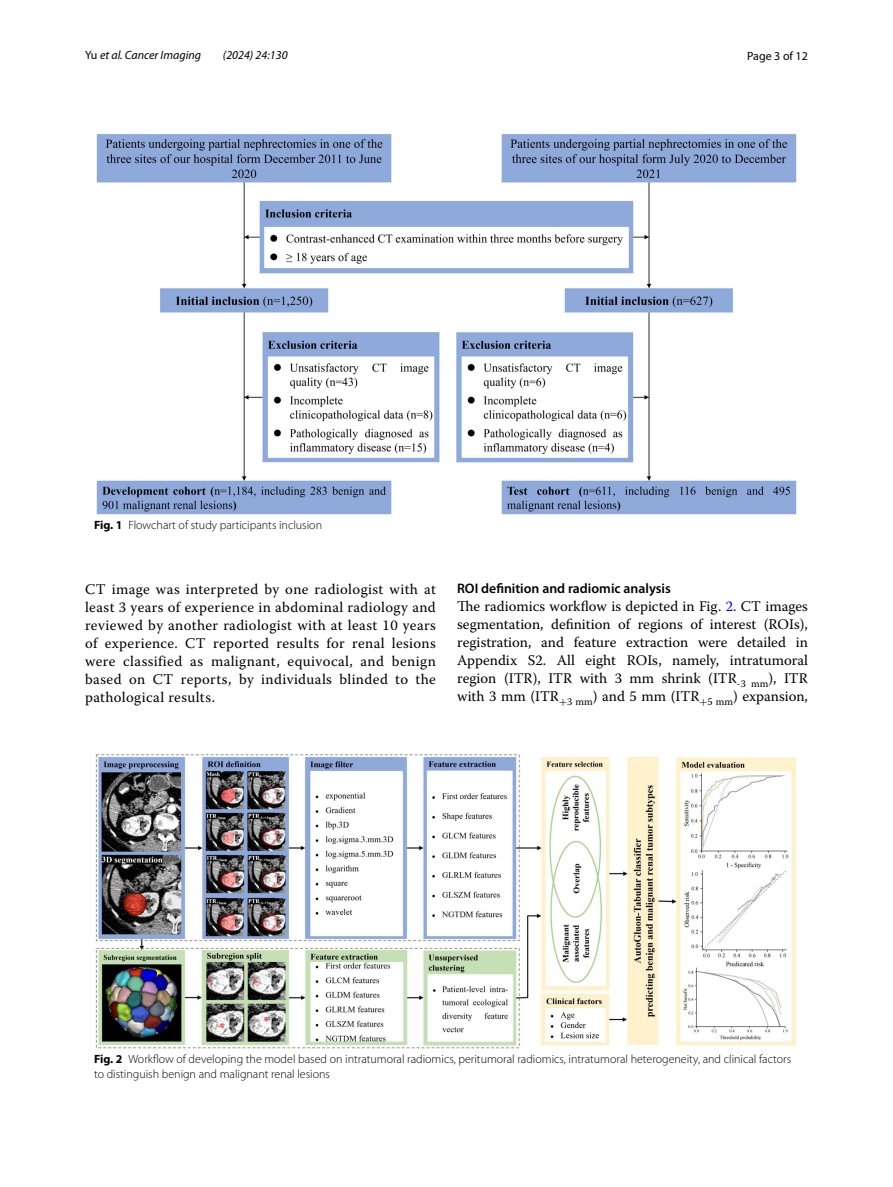
<style>
.page{position:relative;width:893px;height:1187px;background:#fff}
.page>*{position:absolute;margin:0;border:0;box-sizing:border-box;transform-origin:0 0}
.t1{font:14.7px/18px "Warnock Pro";letter-spacing:.015em;color:#000;text-align:justify}
.t2{font:600 13.8px "Myriad Pro";color:#000}
.t3{font:300 12px/15px "Myriad Pro";color:#000}
.t4{font:italic 12px "Myriad Pro";color:#000}
.t5{font:12px "Myriad Pro";color:#000}
.s1{font-style:normal}
.s2{font-weight:700}
.s3{color:#00f}
</style>
<div class="page">
<img style="left:96px;top:134px;width:701px;height:380px">
<img style="left:96px;top:754px;width:701px;height:294px">
<p class="t4" style="left:85px;top:48px;width:118px"><span class="s1">Yu</span> et al. Cancer Imaging</p>
<p class="t4" style="left:223px;top:48px;width:66px">(2024) 24:130</p>
<p class="t5" style="left:747px;top:48px;width:62px">Page 3 of 12</p>
<p class="t3" style="left:94px;top:518px;width:230px"><span class="s2">Fig. 1</span> Flowchart of study participants inclusion</p>
<p class="t1" style="left:85px;top:579px;width:352px">CT image was interpreted by one radiologist with at least 3 years of experience in abdominal radiology and reviewed by another radiologist with at least 10 years of experience. CT reported results for renal lesions were classified as malignant, equivocal, and benign based on CT reports, by individuals blinded to the pathological results.</p>
<p class="t2" style="left:457px;top:580px;width:215px">ROI definition and radiomic analysis</p>
<p class="t1" style="left:457px;top:597px;width:352px">The radiomics workflow is depicted in Fig. <span class="s3">2</span>. CT images segmentation, definition of regions of interest (ROIs), registration, and feature extraction were detailed in Appendix S2. All eight ROIs, namely, intratumoral region (ITR), ITR with 3 mm shrink (ITR<sub>-3</sub> <sub>mm</sub>), ITR with 3 mm (ITR<sub>+</sub><sub>3</sub> <sub>mm</sub>) and 5 mm (ITR<sub>+</sub><sub>5</sub> <sub>mm</sub>) expansion,</p>
<p class="t3" style="left:94px;top:1051px;width:699px"><span class="s2">Fig. 2</span> Workflow of developing the model based on intratumoral radiomics, peritumoral radiomics, intratumoral heterogeneity, and clinical factors to distinguish benign and malignant renal lesions</p>
</div>
